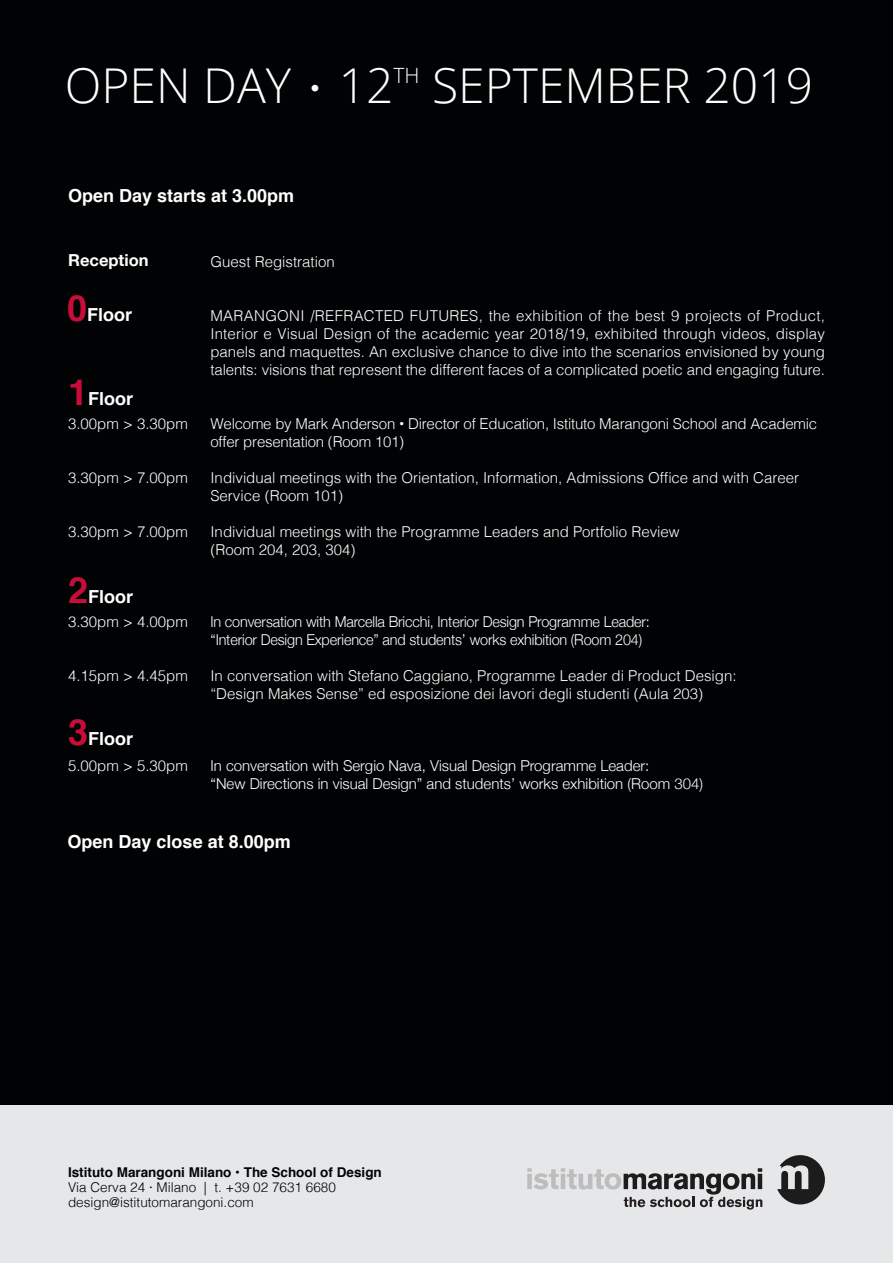
<style>
.page{position:relative;width:893px;height:1263px;background:#fff}
.page>*{position:absolute;margin:0;border:0;box-sizing:border-box;transform-origin:0 0}
.t1{font:300 48px "Open Sans";color:#fff}
.t2{font:300 21px "Open Sans";color:#fff}
.t3{font:700 18px "Helvetica";color:#fff}
.t4{font:700 16.5px "Helvetica Neue";color:#fff}
.t5{font:300 15px/18px "Helvetica";color:#fff}
.t6{font:300 15px "Helvetica Neue";letter-spacing:-.01em;color:#fff;scale:.96 1}
.t7{font:300 15px "Helvetica Neue";letter-spacing:-.01em;color:#fff}
.t8{font:300 13.5px "Helvetica";color:#010203}
.t9{font:700 13.5px "Helvetica";color:#010203}
.s1{font-family:"Gotham S Sm";font-weight:200;font-size:27px}
.s2{font-size:36px;color:#c80d3a}
.s3{font-weight:700}
.s4{font-weight:400}
</style>
<div class="page">
<div style="left:0;top:1098px;width:893px;height:165px;background:#e6e7e9"></div>
<div style="left:0;top:0;width:893px;height:1104px;background:#010203"></div>
<svg style="left:777px;top:1155px;width:48px;height:49px"></svg>
<svg style="left:527px;top:1168px;width:235px;height:41px"></svg>
<p class="t1" style="left:65px;top:52px;width:330px">OPEN DAY <span class="s1">•</span> 12</p>
<p class="t2" style="left:394px;top:61px;width:28px">TH</p>
<p class="t1" style="left:432px;top:52px;width:383px">SEPTEMBER 2019</p>
<p class="t3" style="left:68px;top:181px;width:228px">Open Day starts at 3.00pm</p>
<p class="t4" style="left:68px;top:247px;width:82px">Reception</p>
<p class="t3" style="left:67px;top:300px;width:67px"><span class="s2">0</span>Floor</p>
<p class="t3" style="left:68px;top:384px;width:67px"><span class="s2">1</span>Floor</p>
<p class="t5" style="left:68px;top:414px;width:121px">3.00pm &gt; 3.30pm</p>
<p class="t5" style="left:68px;top:468px;width:121px">3.30pm &gt; 7.00pm</p>
<p class="t5" style="left:68px;top:522px;width:121px">3.30pm &gt; 7.00pm</p>
<p class="t3" style="left:68px;top:582px;width:67px"><span class="s2">2</span>Floor</p>
<p class="t5" style="left:68px;top:612px;width:121px">3.30pm &gt; 4.00pm</p>
<p class="t5" style="left:68px;top:666px;width:121px">4.15pm &gt; 4.45pm</p>
<p class="t3" style="left:68px;top:724px;width:67px"><span class="s2">3</span>Floor</p>
<p class="t5" style="left:68px;top:756px;width:121px">5.00pm &gt; 5.30pm</p>
<p class="t5" style="left:210px;top:251px;width:126px">Guest Registration</p>
<p class="t5" style="left:210px;top:305px;width:616px;text-align:justify">MARANGONI /REFRACTED FUTURES, the exhibition of the best 9 projects of Product, Interior e Visual Design of the academic year 2018/19, exhibited through videos, display panels and maquettes. An exclusive chance to dive into the scenarios envisioned by young talents: visions that represent the different faces of a complicated poetic and engaging future.</p>
<p class="t5" style="left:210px;top:413px;width:608px">Welcome by Mark Anderson <span class="s3">•</span> Director of Education, Istituto Marangoni School and Academic offer presentation (Room 101)</p>
<p class="t5" style="left:210px;top:467px;width:590px">Individual meetings with the Orientation, Information, Admissions Office and with Career<br>Service (Room 101)</p>
<p class="t5" style="left:210px;top:521px;width:471px">Individual meetings with the Programme Leaders and Portfolio Review</p>
<p class="t5" style="left:210px;top:539px;width:147px">(Room 204, 203, 304)</p>
<p class="t6" style="left:210px;top:609px;width:459px">In conversation with Marcella Bricchi, Interior Design Programme Leader:</p>
<p class="t6" style="left:210px;top:627px;width:451px">“Interior Design Experience” and students’ works exhibition (Room 204)</p>
<p class="t5" style="left:210px;top:665px;width:528px">In conversation with Stefano Caggiano, Programme Leader di Product Design:</p>
<p class="t5" style="left:210px;top:683px;width:494px">“Design Makes Sense” ed esposizione dei lavori degli studenti (Aula 203)</p>
<p class="t7" style="left:210px;top:753px;width:440px">In conversation with Sergio Nava, Visual Design Programme Leader:</p>
<p class="t7" style="left:210px;top:771px;width:494px">“New Directions in visual Design” and students’ works exhibition (Room 304)</p>
<p class="t3" style="left:68px;top:827px;width:225px">Open Day close at 8.00pm</p>
<p class="t9" style="left:68px;top:1161px;width:315px">Istituto Marangoni Milano • The School of Design</p>
<p class="t8" style="left:68px;top:1175px;width:269px">Via Cerva 24 <span class="s4">·</span> Milano | t. +39 02 7631 6680</p>
<p class="t8" style="left:68px;top:1190px;width:187px">design@istitutomarangoni.com</p>
</div>
